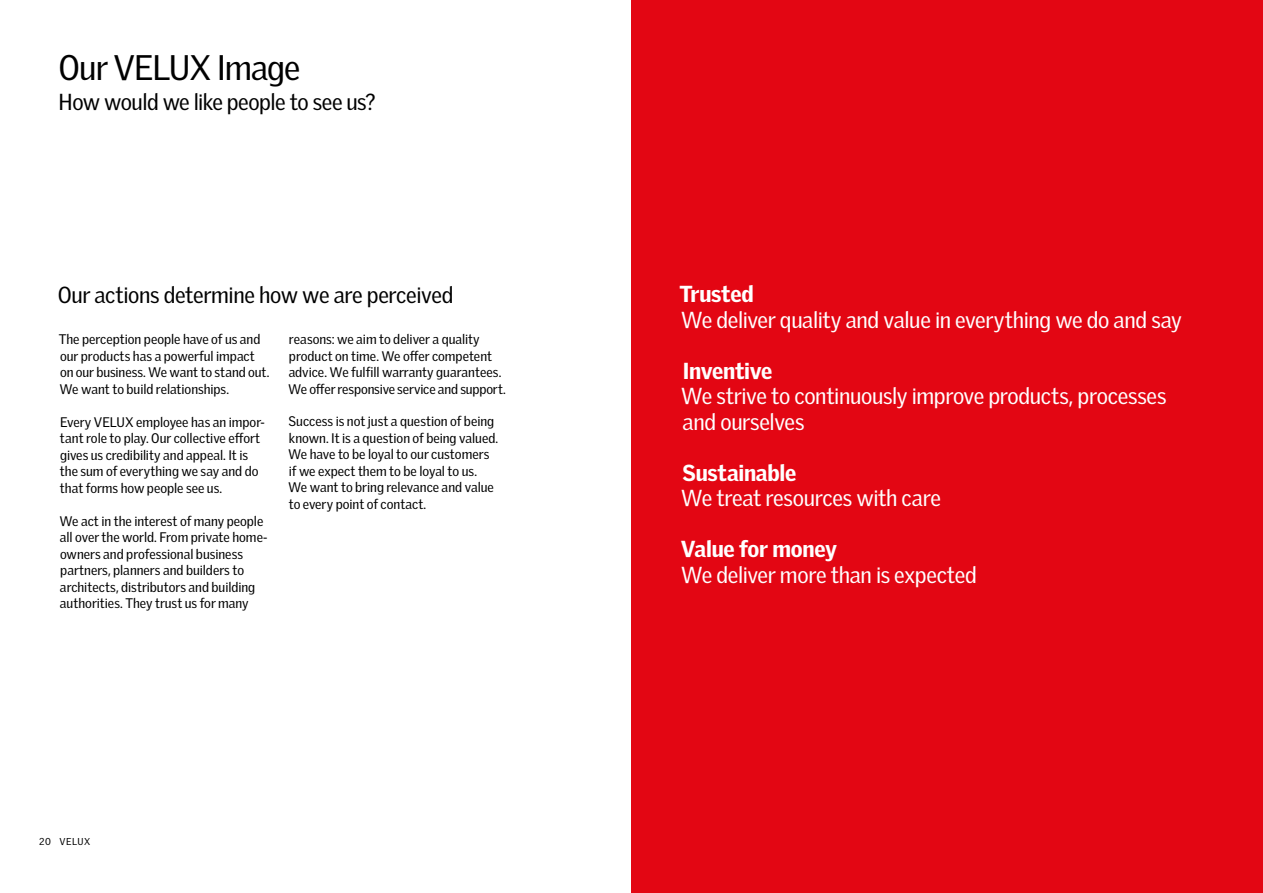
<style>
.page{position:relative;width:1263px;height:893px;background:#fff}
.page>*{position:absolute;margin:0;border:0;box-sizing:border-box;transform-origin:0 0}
.t1{font:34.5px "Velux Gothic";letter-spacing:-.03em;color:#000}
.t2{font:22.5px/25.5px "Velux Gothic";letter-spacing:-.015em;color:#fff}
.t3{font:22.5px "Velux Gothic";letter-spacing:-.02em;color:#000}
.t4{font:900 22.5px "Velux Gothic";letter-spacing:-.015em;color:#fff}
.t5{font:13.5px/16.5px "Velux Gothic";color:#000}
.t6{font:9.75px "Velux Gothic";letter-spacing:.05em;color:#000}
</style>
<div class="page">
<div style="left:631px;top:0;width:632px;height:893px;background:#e30613"></div>
<h1 class="t1" style="left:59px;top:47px;width:243px">Our VELUX Image</h1>
<h2 class="t3" style="left:59px;top:89px;width:319px">How would we like people to see us?</h2>
<h2 class="t3" style="left:58px;top:281px;width:397px">Our actions determine how we are perceived</h2>
<h2 class="t4" style="left:679px;top:280px;width:76px">Trusted</h2>
<h2 class="t2" style="left:681px;top:307px;width:503px">We deliver quality and value in everything we do and say</h2>
<h2 class="t4" style="left:683px;top:356px;width:91px">Inventive</h2>
<h2 class="t2" style="left:681px;top:383px;width:487px">We strive to continuously improve products, processes and ourselves</h2>
<h2 class="t4" style="left:682px;top:458px;width:115px">Sustainable</h2>
<h2 class="t2" style="left:681px;top:485px;width:262px">We treat resources with care</h2>
<h2 class="t4" style="left:681px;top:535px;width:158px">Value for money</h2>
<h2 class="t2" style="left:681px;top:562px;width:298px">We deliver more than is expected</h2>
<p class="t5" style="left:288px;top:331px;width:219px">reasons: we aim to deliver a quality product on time. We offer competent advice. We fulfill warranty guarantees.<br>We offer responsive service and support.</p>
<p class="t5" style="left:288px;top:413px;width:212px">Success is not just a question of being known. It is a question of being valued.<br>We have to be loyal to our customers if we expect them to be loyal to us.<br>We want to bring relevance and value to every point of contact.</p>
<p class="t5" style="left:59px;top:331px;width:212px">The perception people have of us and our products has a powerful impact on our business. We want to stand out.<br>We want to build relationships.</p>
<p class="t5" style="left:60px;top:413px;width:206px">Every VELUX employee has an impor&shy;tant role to play. Our collective effort gives us credibility and appeal. It is the sum of everything we say and do that forms how people see us.</p>
<p class="t5" style="left:59px;top:512px;width:210px">We act in the interest of many people all over the world. From private home&shy;owners and professional business partners, planners and builders to architects, distributors and building authorities. They trust us for many</p>
<p class="t6" style="left:39px;top:835px;width:52px">20 VELUX</p>
</div>
